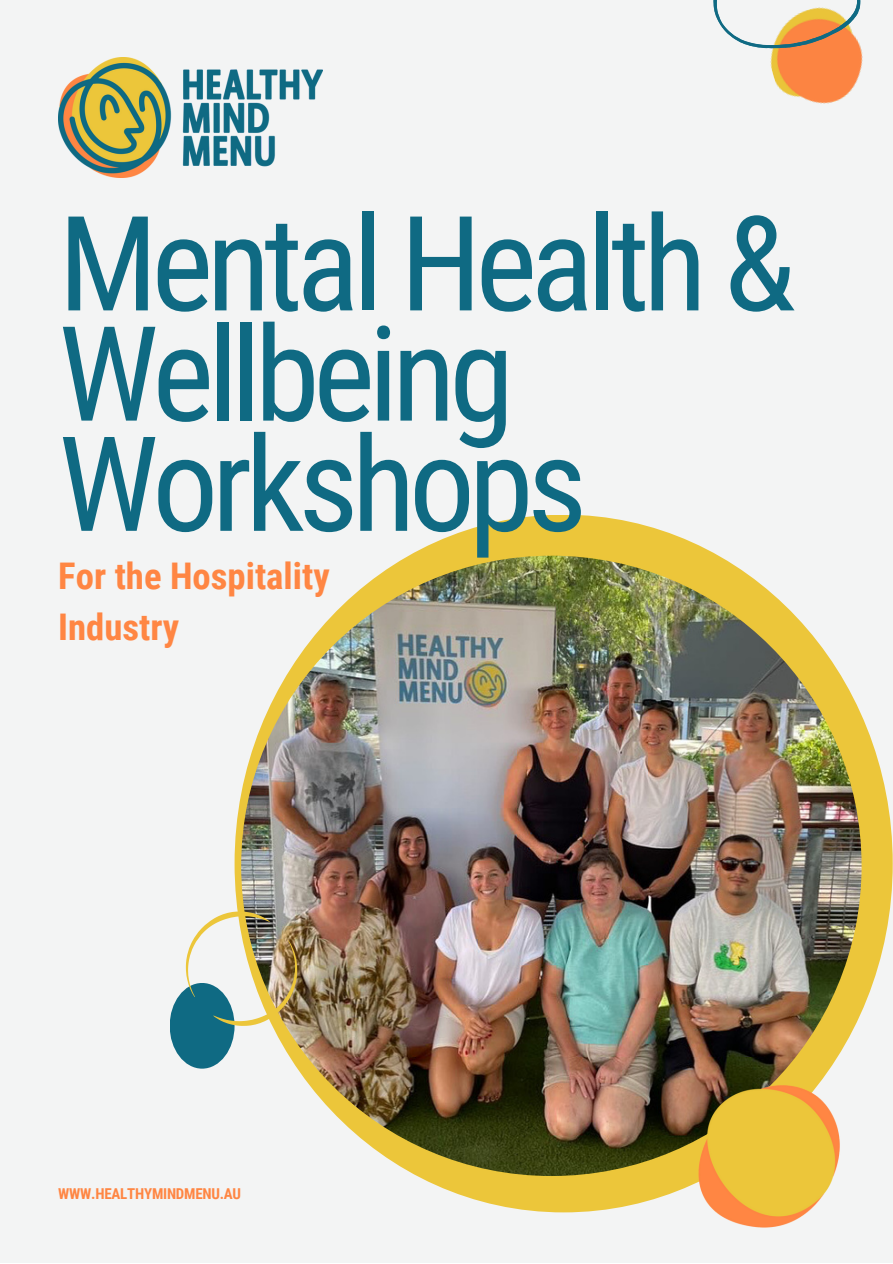
<style>
.page{position:relative;width:893px;height:1264px;background:#fff}
.page>*{position:absolute;margin:0;border:0;box-sizing:border-box;transform-origin:0 0}
.t1{font:131.85px/110.1px "Roboto Condensed";letter-spacing:-.05em;color:#0f6a83}
.t2{font:700 36.75px "Roboto Condensed";color:#ff8643}
.t3{font:700 15px "Roboto Condensed";letter-spacing:-.015em;color:#ff8643}
</style>
<div class="page">
<div style="left:0;top:0;width:892px;height:1262px;background:#f3f4f4"></div>
<img style="left:58px;top:58px;width:264px;height:120px">
<div style="left:234px;top:514px;width:658px;height:698px;background:#ecc63a;border-radius:50%"></div>
<img style="left:241px;top:555px;width:620px;height:620px;border-radius:50%">
<img style="left:765px;top:0;width:98px;height:104px">
<img style="left:687px;top:1069px;width:153px;height:159px">
<div style="left:170px;top:982px;width:64px;height:86px;background:#0f6a83;border-radius:50%"></div>
<img style="left:186px;top:911px;width:111px;height:115px">
<svg style="left:713px;top:0;width:147px;height:48px"></svg>
<p class="t1" style="left:58px;top:210px;width:738px">Mental Health &amp;<br>Wellbeing<br>Workshops</p>
<p class="t2" style="left:58px;top:555px;width:273px">For the Hospitality</p>
<p class="t2" style="left:58px;top:605px;width:122px">Industry</p>
<p class="t3" style="left:58px;top:1184px;width:184px">WWW.HEALTHYMINDMENU.AU</p>
</div>
